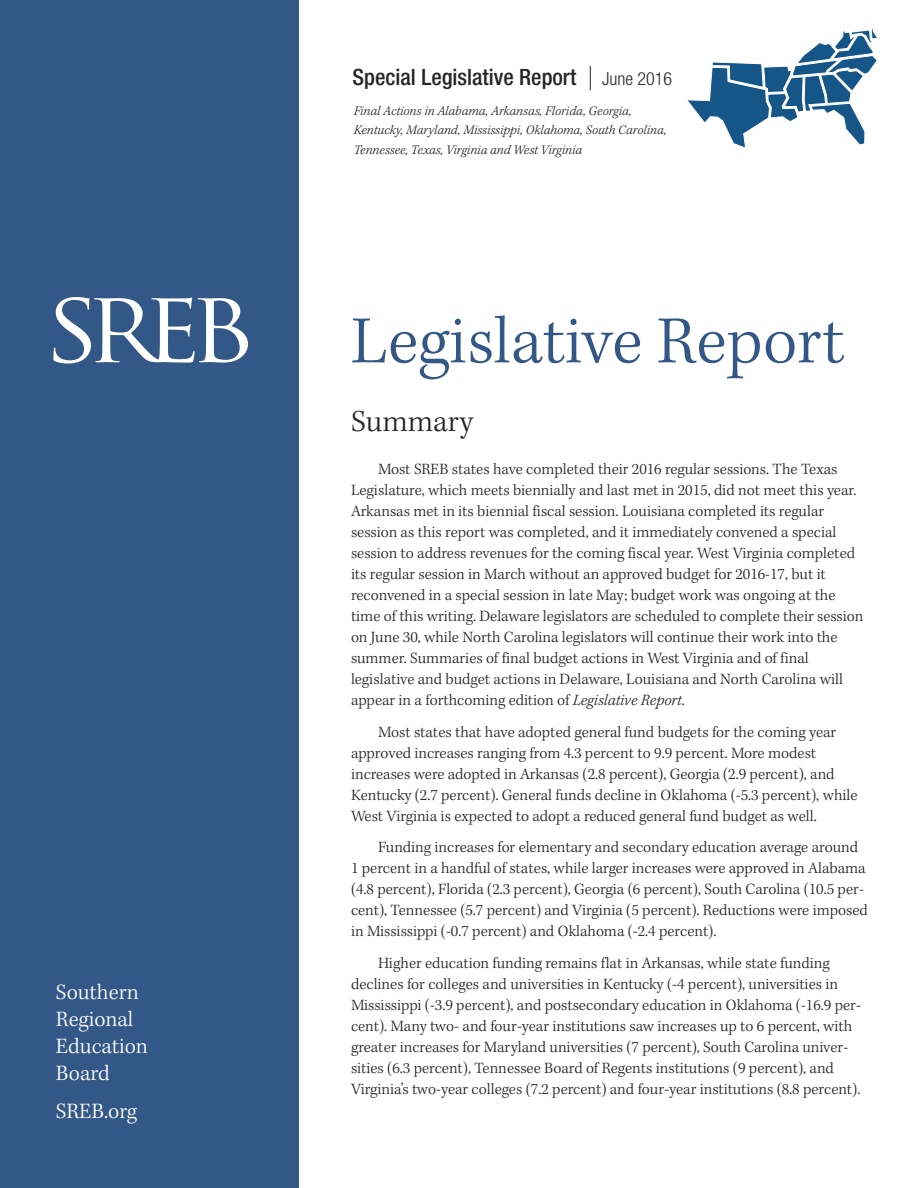
<style>
.page{position:relative;width:918px;height:1188px;background:#fff}
.page>*{position:absolute;margin:0;border:0;box-sizing:border-box;transform-origin:0 0}
.t1{font:300 69px "Kepler Std";color:#335786}
.t2{font:300 31.5px "Kepler Std";color:#272627}
.t3{font:300 22.5px/27px "Kepler Std";color:#fff}
.t4{font:500 condensed 22.5px "Helvetica Neue";color:#272627}
.t5{font:300 16.2px/21px "Kepler Std";color:#272627}
.t6{font:italic 300 13.5px/19.5px "Kepler Std";color:#272627}
.s1{font-weight:300;font-size:18px}
.s2{font-style:italic}
</style>
<div class="page">
<div style="left:0;top:0;width:299px;height:1188px;background:#335786"></div>
<svg style="left:53px;top:297px;width:195px;height:67px"></svg>
<svg style="left:590px;top:66px;width:1px;height:24px"></svg>
<svg style="left:688px;top:29px;width:189px;height:119px"></svg>
<h3 class="t3" style="left:56px;top:980px;width:94px">Southern<br>Regional<br>Education<br>Board</h3>
<h3 class="t3" style="left:56px;top:1099px;width:83px">SREB.org</h3>
<h3 class="t4" style="left:353px;top:69px;width:321px">Special Legislative Report <span class="s1">June 2016</span></h3>
<p class="t6" style="left:354px;top:102px;width:314px">Final Actions in Alabama, Arkansas, Florida, Georgia,<br>Kentucky, Maryland, Mississippi, Oklahoma, South Carolina,<br>Tennessee, Texas, Virginia and West Virginia</p>
<h1 class="t1" style="left:351px;top:316px;width:495px">Legislative Report</h1>
<h2 class="t2" style="left:351px;top:410px;width:124px">Summary</h2>
<p class="t5" style="left:351px;top:460px;width:514px;text-indent:27px">Most SREB states have completed their 2016 regular sessions. The Texas Legislature, which meets biennially and last met in 2015, did not meet this year.<br>Arkansas met in its biennial fiscal session. Louisiana completed its regular session as this report was completed, and it immediately convened a special session to address revenues for the coming fiscal year. West Virginia completed its regular session in March without an approved budget for 2016-17, but it reconvened in a special session in late May; budget work was ongoing at the time of this writing. Delaware legislators are scheduled to complete their session on June 30, while North Carolina legislators will continue their work into the summer. Summaries of final budget actions in West Virginia and of final legislative and budget actions in Delaware, Louisiana and North Carolina will appear in a forthcoming edition of <span class="s2">Legislative Report</span>.</p>
<p class="t5" style="left:351px;top:723px;width:508px;text-indent:27px">Most states that have adopted general fund budgets for the coming year approved increases ranging from 4.3 percent to 9.9 percent. More modest increases were adopted in Arkansas (2.8 percent), Georgia (2.9 percent), and Kentucky (2.7 percent). General funds decline in Oklahoma (-5.3 percent), while West Virginia is expected to adopt a reduced general fund budget as well.</p>
<p class="t5" style="left:351px;top:838px;width:518px;text-indent:27px">Funding increases for elementary and secondary education average around 1 percent in a handful of states, while larger increases were approved in Alabama (4.8 percent), Florida (2.3 percent), Georgia (6 percent), South Carolina (10.5 per&shy;cent), Tennessee (5.7 percent) and Virginia (5 percent). Reductions were imposed in Mississippi (-0.7 percent) and Oklahoma (-2.4 percent).</p>
<p class="t5" style="left:351px;top:954px;width:512px;text-indent:27px">Higher education funding remains flat in Arkansas, while state funding declines for colleges and universities in Kentucky (-4 percent), universities in Mississippi (-3.9 percent), and postsecondary education in Oklahoma (-16.9 per&shy;cent). Many two- and four-year institutions saw increases up to 6 percent, with greater increases for Maryland universities (7 percent), South Carolina univer&shy;sities (6.3 percent), Tennessee Board of Regents institutions (9 percent), and Virginia’s two-year colleges (7.2 percent) and four-year institutions (8.8 percent).</p>
</div>
